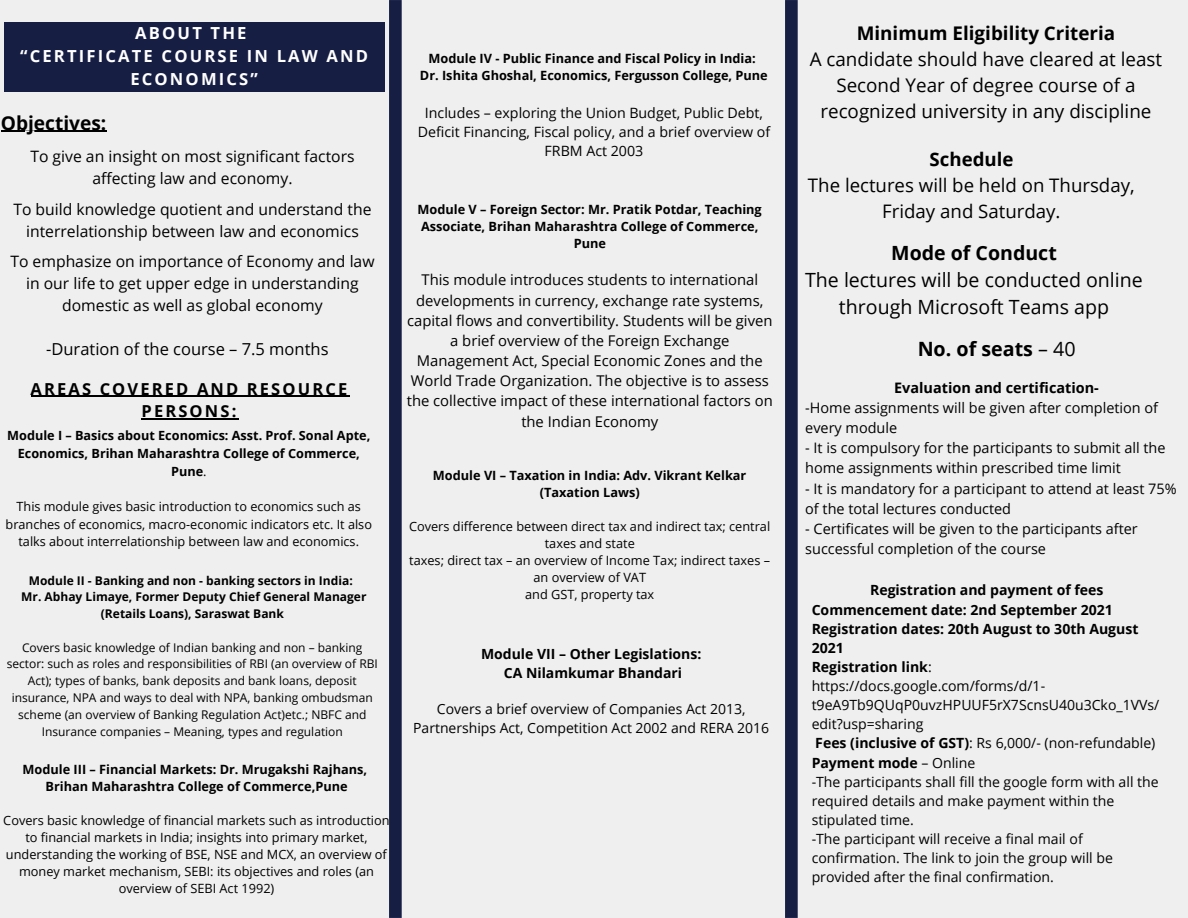
<style>
.page{position:relative;width:1188px;height:918px;background:#efefef}
.page>*{position:absolute;margin:0;border:0;box-sizing:border-box;transform-origin:0 0}
.t1{font:19.65px/27.3px "Open Sans";color:#000;text-align:center}
.t2{font:700 19.65px "Open Sans";color:#000}
.t3{font:700 19.2px "Open Sans";color:#000}
.t4{font:18.9px/25.8px "Open Sans";color:#000;text-align:center}
.t5{font:700 18.9px "Open Sans";color:#000}
.t6{font:18.6px/26.1px "Open Sans";color:#000;text-align:center}
.t7{font:700 18.6px "Open Sans";color:#000}
.t8{font:700 16.65px/23px "Open Sans";letter-spacing:.13em;color:#fff;text-align:center}
.t9{font:700 16.5px/22.5px "Open Sans";letter-spacing:.13em;color:#000;text-align:center}
.t10{font:16.5px "Open Sans";color:#000}
.t11{font:15.75px/21.9px "Open Sans";color:#000;text-align:center}
.t12{font:14.85px/20.2px "Open Sans";color:#000;text-align:center}
.t13{font:14.4px/20.2px "Open Sans";color:#000}
.t14{font:700 14.4px "Open Sans";color:#000}
.t15{font:14.25px/19.2px "Open Sans";color:#000;text-align:center}
.t16{font:14.1px/19.2px "Open Sans";color:#000}
.t17{font:700 14.1px/19.2px "Open Sans";color:#000}
.t18{font:13.95px/19.2px "Open Sans";color:#000;text-align:center}
.t19{font:700 13.95px "Open Sans";color:#000}
.t20{font:12.75px/17px "Open Sans";color:#000;text-align:center}
.t21{font:700 12.75px/17px "Open Sans";color:#000;text-align:center}
.t22{font:12px/16.8px "Open Sans";color:#000;text-align:center}
.t23{font:700 12px/16.8px "Open Sans";color:#000;text-align:center}
.s1{font-weight:400}
.s2{font-weight:700}
</style>
<div class="page">
<svg style="left:389px;top:0;width:13px;height:918px;background:#1b2348"></svg>
<svg style="left:785px;top:0;width:13px;height:918px;background:#1b2348"></svg>
<div style="left:4px;top:22px;width:381px;height:70px;background:#161e44"></div>
<hr style="left:1px;top:131px;width:105px;height:1px;background:#000">
<hr style="left:31px;top:396px;width:318px;height:1px;background:#000">
<hr style="left:142px;top:418px;width:97px;height:2px;background:#000">
<p class="t8" style="left:135px;top:21px;width:113px">ABOUT THE</p>
<p class="t8" style="left:20px;top:44px;width:350px">“CERTIFICATE COURSE IN LAW AND<br>ECONOMICS”</p>
<p class="t3" style="left:1px;top:109px;width:107px">Objectives:</p>
<p class="t11" style="left:30px;top:145px;width:326px">To give an insight on most significant factors affecting law and economy.</p>
<p class="t11" style="left:13px;top:198px;width:360px">To build knowledge quotient and understand the interrelationship between law and economics</p>
<p class="t11" style="left:10px;top:250px;width:366px">To emphasize on importance of Economy and law in our life to get upper edge in understanding domestic as well as global economy</p>
<p class="t10" style="left:46px;top:337px;width:284px">-Duration of the course – 7.5 months</p>
<p class="t9" style="left:31px;top:377px;width:318px">AREAS COVERED AND RESOURCE<br>PERSONS:</p>
<p class="t21" style="left:7px;top:426px;width:365px;line-height:17.7px">Module I – Basics about Economics: Asst. Prof. Sonal Apte,<br>Economics, Brihan Maharashtra College of Commerce,<br>Pune<span class="s1">.</span></p>
<p class="t20" style="left:6px;top:497px;width:368px;line-height:17.7px">This module gives basic introduction to economics such as branches of economics, macro-economic indicators etc. It also talks about interrelationship between law and economics.</p>
<p class="t23" style="left:29px;top:572px;width:325px">Module II - Banking and non - banking sectors in India:</p>
<p class="t23" style="left:21px;top:588px;width:347px">Mr. Abhay Limaye, Former Deputy Chief General Manager (Retails Loans), Saraswat Bank</p>
<p class="t22" style="left:7px;top:639px;width:373px">Covers basic knowledge of Indian banking and non – banking sector: such as roles and responsibilities of RBI (an overview of RBI Act); types of banks, bank deposits and bank loans, deposit insurance, NPA and ways to deal with NPA, banking ombudsman scheme (an overview of Banking Regulation Act)etc.; NBFC and Insurance companies – Meaning, types and regulation</p>
<p class="t21" style="left:23px;top:760px;width:346px">Module III – Financial Markets: Dr. Mrugakshi Rajhans,</p>
<p class="t21" style="left:46px;top:777px;width:304px">Brihan Maharashtra College of Commerce,Pune</p>
<p class="t20" style="left:3px;top:811px;width:388px">Covers basic knowledge of financial markets such as introduction to financial markets in India; insights into primary market, understanding the working of BSE, NSE and MCX, an overview of money market mechanism, SEBI: its objectives and roles (an overview of SEBI Act 1992)</p>
<p class="t21" style="left:429px;top:49px;width:329px">Module IV - Public Finance and Fiscal Policy in India:</p>
<p class="t21" style="left:420px;top:66px;width:349px">Dr. Ishita Ghoshal, Economics, Fergusson College, Pune</p>
<p class="t15" style="left:418px;top:103px;width:354px">Includes – exploring the Union Budget, Public Debt,<br>Deficit Financing, Fiscal policy, and a brief overview of<br>FRBM Act 2003</p>
<p class="t21" style="left:418px;top:201px;width:346px">Module V – Foreign Sector: Mr. Pratik Potdar, Teaching<br>Associate, Brihan Maharashtra College of Commerce,<br>Pune</p>
<p class="t12" style="left:407px;top:269px;width:368px">This module introduces students to international developments in currency, exchange rate systems, capital flows and convertibility. Students will be given a brief overview of the Foreign Exchange Management Act, Special Economic Zones and the World Trade Organization. The objective is to assess the collective impact of these international factors on the Indian Economy</p>
<p class="t21" style="left:433px;top:466px;width:315px">Module VI – Taxation in India: Adv. Vikrant Kelkar (Taxation Laws)</p>
<p class="t20" style="left:409px;top:517px;width:363px">Covers difference between direct tax and indirect tax; central taxes and state</p>
<p class="t20" style="left:409px;top:551px;width:362px">taxes; direct tax – an overview of Income Tax; indirect taxes – an overview of VAT</p>
<p class="t20" style="left:525px;top:585px;width:131px">and GST, property tax</p>
<p class="t19" style="left:481px;top:644px;width:222px">Module VII – Other Legislations:</p>
<p class="t19" style="left:504px;top:663px;width:180px">CA Nilamkumar Bhandari</p>
<p class="t18" style="left:413px;top:699px;width:358px">Covers a brief overview of Companies Act 2013,<br>Partnerships Act, Competition Act 2002 and RERA 2016</p>
<p class="t5" style="left:857px;top:20px;width:260px">Minimum Eligibility Criteria</p>
<p class="t4" style="left:810px;top:46px;width:354px">A candidate should have cleared at least<br>Second Year of degree course of a recognized university in any discipline</p>
<p class="t7" style="left:930px;top:146px;width:85px">Schedule</p>
<p class="t6" style="left:808px;top:171px;width:328px">The lectures will be held on Thursday,<br>Friday and Saturday.</p>
<p class="t2" style="left:891px;top:239px;width:167px">Mode of Conduct</p>
<p class="t1" style="left:805px;top:266px;width:339px">The lectures will be conducted online through Microsoft Teams app</p>
<p class="t2" style="left:918px;top:335px;width:159px">No. of seats <span class="s1">– 40</span></p>
<p class="t14" style="left:894px;top:377px;width:206px">Evaluation and certification-</p>
<p class="t13" style="left:805px;top:397px;width:354px">-Home assignments will be given after completion of every module</p>
<p class="t13" style="left:805px;top:437px;width:362px">- It is compulsory for the participants to submit all the home assignments within prescribed time limit</p>
<p class="t13" style="left:805px;top:478px;width:373px">- It is mandatory for a participant to attend at least 75% of the total lectures conducted</p>
<p class="t13" style="left:805px;top:518px;width:334px">- Certificates will be given to the participants after successful completion of the course</p>
<p class="t17" style="left:870px;top:580px;width:235px">Registration and payment of fees</p>
<p class="t17" style="left:812px;top:600px;width:303px">Commencement date: 2nd September 2021</p>
<p class="t17" style="left:812px;top:619px;width:328px">Registration dates: 20th August to 30th August<br>2021</p>
<p class="t16" style="left:812px;top:657px;width:349px"><span class="s2">Registration link</span>: https://docs.google.com/forms/d/1- t9eA9Tb9QUqP0uvzHPUUF5rX7ScnsU40u3Cko_1VVs/ edit?usp=sharing</p>
<p class="t16" style="left:815px;top:733px;width:342px"><span class="s2">Fees (inclusive of GST)</span>: Rs 6,000/- (non-refundable)</p>
<p class="t17" style="left:812px;top:753px;width:165px">Payment mode <span class="s1">– Online</span></p>
<p class="t16" style="left:812px;top:772px;width:349px">-The participants shall fill the google form with all the required details and make payment within the stipulated time.</p>
<p class="t16" style="left:812px;top:829px;width:303px">-The participant will receive a final mail of confirmation. The link to join the group will be provided after the final confirmation.</p>
</div>
